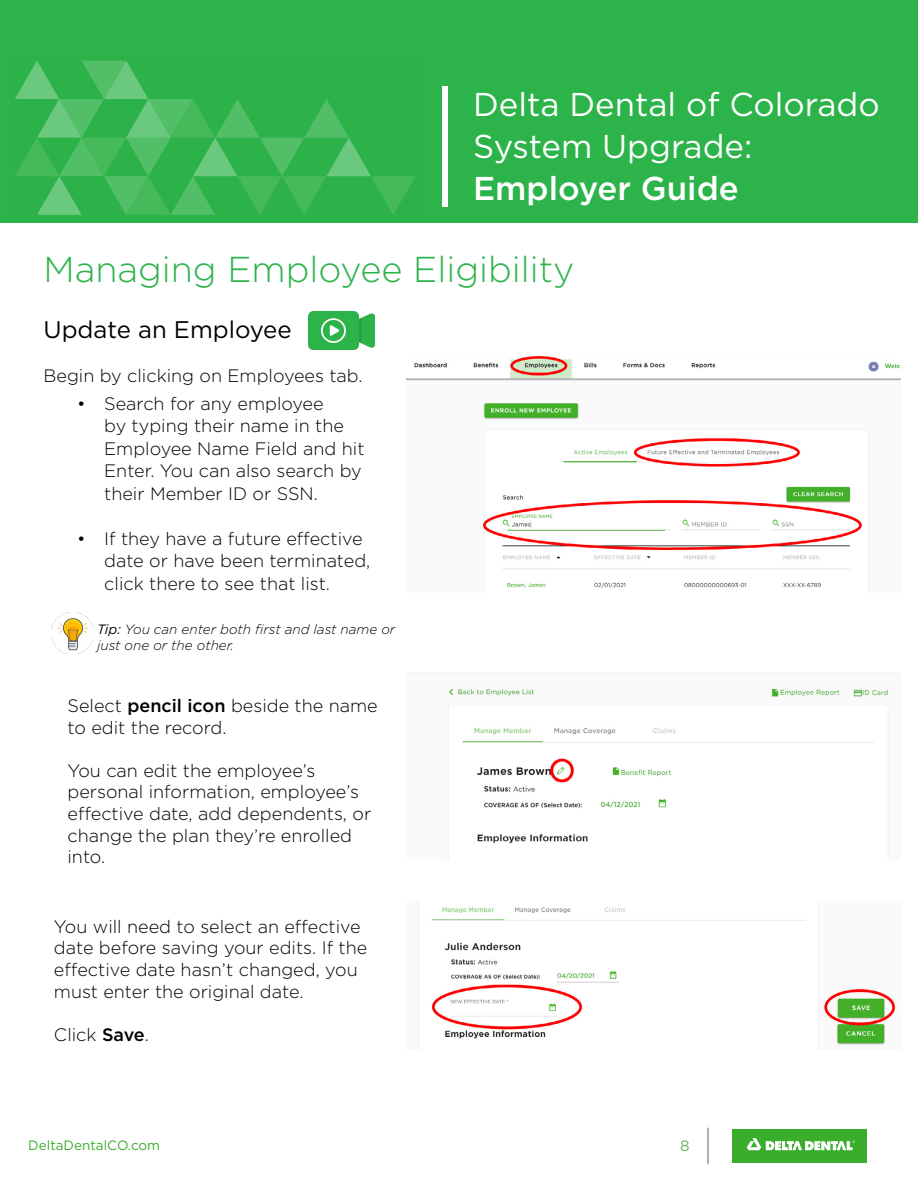
<style>
.page{position:relative;width:918px;height:1188px;background:#fff}
.page>*{position:absolute;margin:0;border:0;box-sizing:border-box;transform-origin:0 0}
.t1{font:300 36px "Gotham";color:#2cb34a}
.t2{font:33px/42px "Gotham";color:#fff}
.t3{font:500 33px "Gotham";color:#fff}
.t4{font:24px "Gotham";color:#000}
.t5{font:300 18px/21.6px "Gotham";color:#000}
.t6{font:15px "Gotham";color:#64b75f}
.t7{font:italic 300 13.5px/16.2px "Gotham";color:#000}
.t8{font:13.5px "Gotham";color:#3aad2c}
.s1{font-weight:400}
.s2{font-weight:500}
</style>
<div class="page">
<div style="left:732px;top:1129px;width:135px;height:33px;background:#3aad2c"></div>
<svg style="left:747px;top:1138px;width:108px;height:12px"></svg>
<hr style="left:708px;top:1128px;width:1px;height:36px;background:#636466">
<div style="left:0;top:0;width:918px;height:222px;background:#2cb34a"></div>
<div style="left:14px;top:56px;width:404px;height:159px;background:#32b04a"></div>
<svg style="left:15px;top:61px;width:400px;height:154px"></svg>
<div style="left:442px;top:86px;width:6px;height:121px;background:#fff"></div>
<img style="left:407px;top:357px;width:493px;height:236px">
<img style="left:407px;top:672px;width:493px;height:188px">
<img style="left:431px;top:901px;width:465px;height:148px">
<img style="left:52px;top:612px;width:41px;height:41px">
<img style="left:308px;top:311px;width:66px;height:39px">
<h2 class="t2" style="left:473px;top:82px;width:408px">Delta Dental of Colorado<br>System Upgrade:</h2>
<h2 class="t3" style="left:473px;top:166px;width:267px">Employer Guide</h2>
<h1 class="t1" style="left:44px;top:246px;width:532px">Managing Employee Eligibility</h1>
<h3 class="t4" style="left:44px;top:315px;width:250px">Update an Employee</h3>
<p class="t5" style="left:44px;top:364px;width:321px">Begin by clicking on Employees tab.</p>
<p class="t5" style="left:104px;top:392px;width:262px;line-height:22.5px;text-indent:-27px">• Search for any employee<br>by typing their name in the<br>Employee Name Field and hit<br>Enter. You can also search by their Member ID or SSN.</p>
<p class="t5" style="left:104px;top:527px;width:268px;line-height:22.5px;text-indent:-27px">• If they have a future effective date or have been terminated, click there to see that list.</p>
<p class="t7" style="left:97px;top:621px;width:300px"><span class="s1">Tip:</span> You can enter both first and last name or just one or the other.</p>
<p class="t5" style="left:67px;top:694px;width:312px">Select <span class="s2">pencil icon</span> beside the name to edit the record.</p>
<p class="t5" style="left:67px;top:759px;width:305px">You can edit the employee’s personal information, employee’s effective date, add dependents, or change the plan they’re enrolled into.</p>
<p class="t5" style="left:54px;top:915px;width:315px">You will need to select an effective date before saving your edits. If the effective date hasn’t changed, you must enter the original date.</p>
<p class="t5" style="left:54px;top:1023px;width:97px">Click <span class="s2">Save</span>.</p>
<p class="t8" style="left:28px;top:1136px;width:133px">DeltaDentalCO.com</p>
<p class="t6" style="left:680px;top:1136px;width:11px">8</p>
</div>
